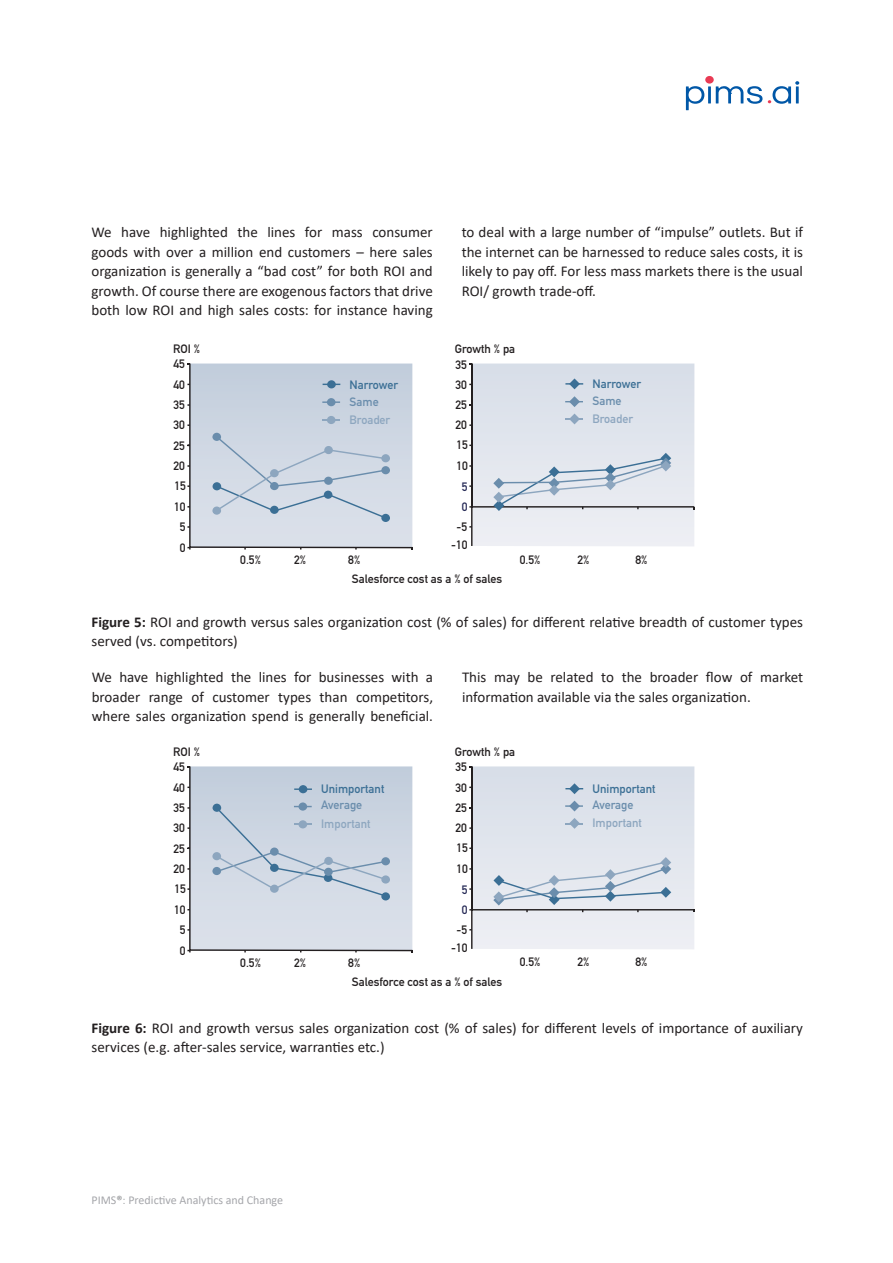
<style>
.page{position:relative;width:893px;height:1263px;background:#fff}
.page>*{position:absolute;margin:0;border:0;box-sizing:border-box;transform-origin:0 0}
._20_Fliess_HelvRoman_8_75_11_75_schw{font:15px/19.5px "Calibri";color:#231f20;text-align:justify}
.t1{font:12px/20.4px "DIN Mittelschrift";color:#231f20;text-align:center}
.t2{font:12px/16.8px "DIN Mittelschrift";color:#3b6f95}
._20_Fliess_HelvRoman_8_75_11_75_schw-2{font:12px "Calibri";color:#a5a6aa}
.t3{font:12px "DIN Mittelschrift";color:#8da6bf}
.t4{font:12px "DIN Mittelschrift";color:#262a56}
.s1{color:#6a8dac}
.s2{font-weight:700}
.s3{color:#828487}
.s4{font-weight:300;color:#97999c}
</style>
<div class="page">
<svg style="left:187px;top:363px;width:507px;height:186px;background:#d8dee6"></svg>
<svg style="left:187px;top:766px;width:226px;height:186px;background:#cad2de"></svg>
<div style="left:298px;top:820px;width:9px;height:8px;background:#8da6bf;border-radius:50%"></div>
<svg style="left:469px;top:766px;width:225px;height:183px;background:#dce1e9"></svg>
<svg style="left:686px;top:86px;width:18px;height:24px"></svg>
<hr style="left:708px;top:86px;width:3px;height:17px;background:#0057a7">
<div style="left:705px;top:76px;width:9px;height:8px;background:#e93a54;border-radius:50%"></div>
<svg style="left:768px;top:81px;width:31px;height:23px"></svg>
<svg style="left:716px;top:86px;width:46px;height:18px"></svg>
<p class="_20_Fliess_HelvRoman_8_75_11_75_schw" style="left:91px;top:222px;width:343px">We have highlighted the lines for mass consumer goods with over a million end customers – here sales organization is generally a “bad cost” for both ROI and growth. Of course there are exogenous factors that drive both low ROI and high sales costs: for instance having</p>
<p class="_20_Fliess_HelvRoman_8_75_11_75_schw" style="left:462px;top:222px;width:343px">to deal with a large number of “impulse” outlets. But if the internet can be harnessed to reduce sales costs, it is likely to pay off. For less mass markets there is the usual ROI/ growth trade-off.</p>
<p class="t1" style="left:173px;top:338px;width:28px">ROI %</p>
<p class="t1" style="left:455px;top:338px;width:62px">Growth % pa</p>
<p class="t1" style="left:174px;top:354px;width:13px">45</p>
<p class="t1" style="left:455px;top:354px;width:13px">35</p>
<p class="t1" style="left:174px;top:374px;width:13px">40</p>
<p class="t1" style="left:174px;top:395px;width:13px">35</p>
<p class="t1" style="left:174px;top:415px;width:13px">30</p>
<p class="t2" style="left:350px;top:376px;width:50px">Narrower<br><span class="s1">Same</span></p>
<p class="t3" style="left:350px;top:413px;width:42px">Broader</p>
<p class="t1" style="left:455px;top:374px;width:13px">30</p>
<p class="t1" style="left:455px;top:394px;width:13px">25</p>
<p class="t1" style="left:455px;top:414px;width:13px">20</p>
<p class="t2" style="left:592px;top:376px;width:50px">Narrower<br><span class="s1">Same</span></p>
<p class="t3" style="left:592px;top:412px;width:42px">Broader</p>
<p class="t1" style="left:174px;top:436px;width:13px">25</p>
<p class="t1" style="left:456px;top:435px;width:13px">15</p>
<p class="t1" style="left:174px;top:456px;width:13px">20</p>
<p class="t1" style="left:456px;top:455px;width:13px">10</p>
<p class="t1" style="left:175px;top:476px;width:13px">15</p>
<p class="t4" style="left:462px;top:480px;width:7px">5</p>
<p class="t1" style="left:174px;top:496px;width:13px">10<br>5<br>0</p>
<p class="t4" style="left:462px;top:499px;width:7px">0</p>
<p class="t1" style="left:456px;top:516px;width:12px">-5</p>
<p class="t1" style="left:451px;top:535px;width:18px">-10</p>
<p class="t1" style="left:240px;top:549px;width:22px">0.5%</p>
<p class="t1" style="left:294px;top:549px;width:13px">2%</p>
<p class="t1" style="left:348px;top:549px;width:13px">8%</p>
<p class="t1" style="left:520px;top:549px;width:22px">0.5%</p>
<p class="t1" style="left:577px;top:549px;width:13px">2%</p>
<p class="t1" style="left:635px;top:549px;width:13px">8%</p>
<p class="t1" style="left:352px;top:568px;width:152px">Salesforce cost as a % of sales</p>
<p class="_20_Fliess_HelvRoman_8_75_11_75_schw" style="left:91px;top:612px;width:713px"><span class="s2">Figure 5:</span> ROI and growth versus sales organization cost (% of sales) for different relative breadth of customer types served (vs. competitors)</p>
<p class="_20_Fliess_HelvRoman_8_75_11_75_schw" style="left:92px;top:667px;width:343px">We have highlighted the lines for businesses with a broader range of customer types than competitors, where sales organization spend is generally beneficial.</p>
<p class="_20_Fliess_HelvRoman_8_75_11_75_schw" style="left:462px;top:667px;width:343px">This may be related to the broader flow of market information available via the sales organization.</p>
<p class="t1" style="left:173px;top:741px;width:28px">ROI %</p>
<p class="t1" style="left:455px;top:741px;width:62px">Growth % pa</p>
<p class="t1" style="left:174px;top:756px;width:13px">45</p>
<p class="t1" style="left:455px;top:757px;width:13px">35</p>
<p class="t1" style="left:174px;top:777px;width:13px">40</p>
<p class="t1" style="left:174px;top:798px;width:13px">35</p>
<p class="t1" style="left:174px;top:818px;width:13px">30</p>
<p class="t2" style="left:321px;top:781px;width:65px;line-height:16.4px">Unimportant<br><span class="s1">Average</span></p>
<p class="t3" style="left:321px;top:817px;width:51px">Important</p>
<p class="t1" style="left:455px;top:777px;width:13px">30</p>
<p class="t1" style="left:455px;top:797px;width:13px">25</p>
<p class="t1" style="left:455px;top:817px;width:13px">20</p>
<p class="t2" style="left:592px;top:780px;width:65px;line-height:16.4px">Unimportant<br><span class="s1">Average</span></p>
<p class="t3" style="left:592px;top:816px;width:51px">Important</p>
<p class="t1" style="left:174px;top:838px;width:13px">25</p>
<p class="t1" style="left:456px;top:837px;width:13px">15</p>
<p class="t1" style="left:174px;top:859px;width:13px">20</p>
<p class="t1" style="left:456px;top:858px;width:13px">10</p>
<p class="t1" style="left:175px;top:879px;width:13px">15</p>
<p class="t4" style="left:462px;top:882px;width:7px">5</p>
<p class="t1" style="left:174px;top:899px;width:13px">10<br>5<br>0</p>
<p class="t4" style="left:462px;top:902px;width:7px">0</p>
<p class="t1" style="left:456px;top:919px;width:12px">-5</p>
<p class="t1" style="left:451px;top:938px;width:18px">-10</p>
<p class="t1" style="left:240px;top:952px;width:22px">0.5%</p>
<p class="t1" style="left:294px;top:952px;width:13px">2%</p>
<p class="t1" style="left:348px;top:952px;width:13px">8%</p>
<p class="t1" style="left:520px;top:952px;width:22px">0.5%</p>
<p class="t1" style="left:577px;top:952px;width:13px">2%</p>
<p class="t1" style="left:635px;top:952px;width:13px">8%</p>
<p class="t1" style="left:352px;top:971px;width:152px">Salesforce cost as a % of sales</p>
<p class="_20_Fliess_HelvRoman_8_75_11_75_schw" style="left:91px;top:1017px;width:713px"><span class="s2">Figure 6:</span> ROI and growth versus sales organization cost (% of sales) for different levels of importance of auxiliary services (e.g. after-sales service, warranties etc.)</p>
<p class="_20_Fliess_HelvRoman_8_75_11_75_schw-2" style="left:91px;top:1192px;width:193px">PIMS<span class="s3">®</span><span class="s4">:</span> Predictive Analytics and Change</p>
</div>
